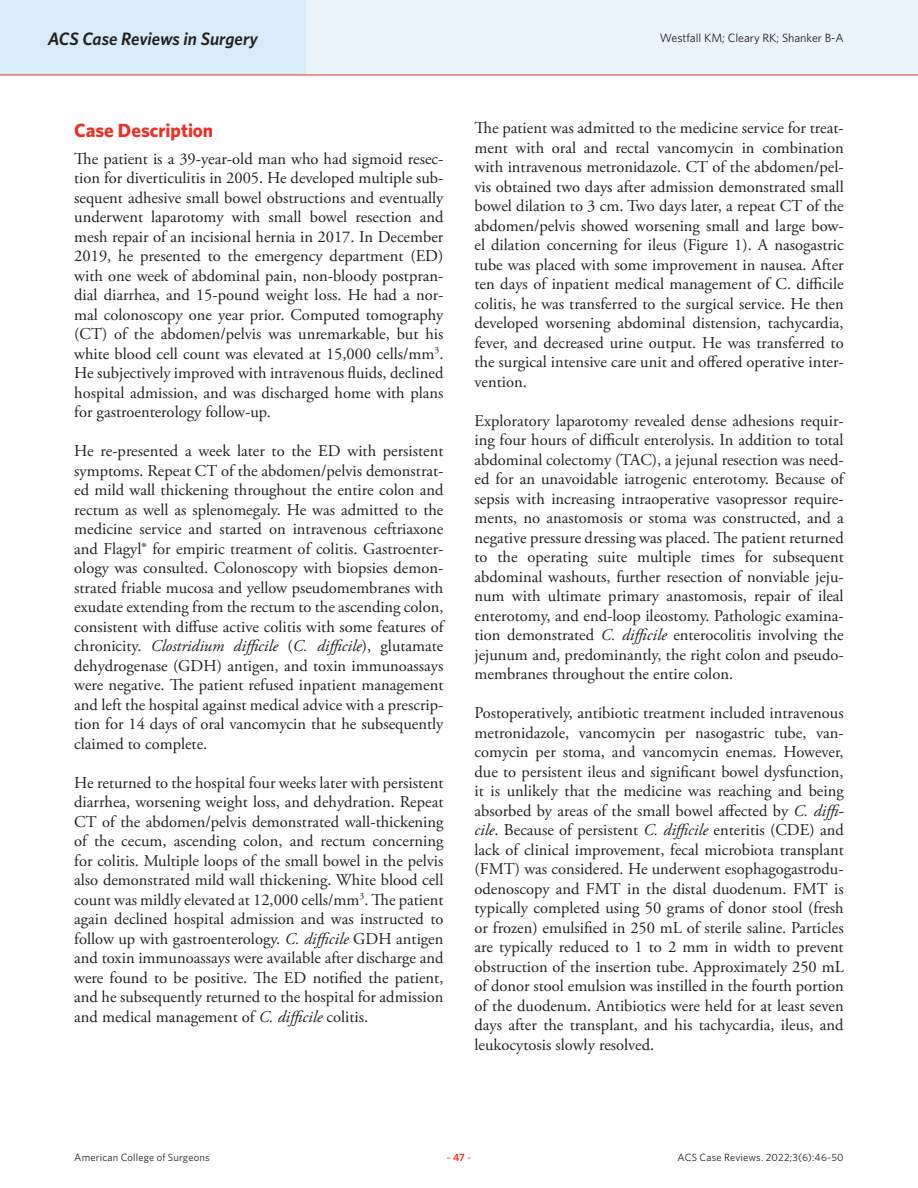
<style>
.page{position:relative;width:918px;height:1188px;background:#fff}
.page>*{position:absolute;margin:0;border:0;box-sizing:border-box;transform-origin:0 0}
.Article_Subhead{font:700 19.2px "Whitney";color:#ee2e22}
.t1{font:italic 600 18px "Whitney";letter-spacing:-.005em;color:#231f20}
.Article_Body_no_inde{font:16.5px/19.5px "Adobe Garamond Pro";color:#231f20;text-align:justify}
.t2{font:12px "Whitney";color:#231f20}
.t3{font:10.5px "Whitney";letter-spacing:.02em;color:#231f20}
.t4{font:10.5px "Whitney";color:#ee2e22}
.s1{font-style:italic}
.s2{font-weight:600}
</style>
<div class="page">
<div style="left:0;top:0;width:918px;height:75px;background:#eaf5fb"></div>
<div style="left:0;top:0;width:306px;height:75px;background:#d7ebf8"></div>
<hr style="left:0;top:75px;width:918px;height:1px;background:#ee2e22">
<p class="t1" style="left:48px;top:26px;width:212px">ACS Case Reviews in Surgery</p>
<p class="t2" style="left:660px;top:30px;width:185px">Westfall KM; Cleary RK; Shanker B-A</p>
<p class="Article_Subhead" style="left:74px;top:117px;width:140px">Case Description</p>
<p class="Article_Body_no_inde" style="left:74px;top:149px;width:371px">The patient is a 39-year-old man who had sigmoid resec&shy;tion for diverticulitis in 2005. He developed multiple sub&shy;sequent adhesive small bowel obstructions and eventually underwent laparotomy with small bowel resection and mesh repair of an incisional hernia in 2017. In December 2019, he presented to the emergency department (ED) with one week of abdominal pain, non-bloody postpran&shy;dial diarrhea, and 15-pound weight loss. He had a nor&shy;mal colonoscopy one year prior. Computed tomography (CT) of the abdomen/pelvis was unremarkable, but his white blood cell count was elevated at 15,000 cells/mm<sup>3</sup>.<br>He subjectively improved with intravenous fluids, declined hospital admission, and was discharged home with plans for gastroenterology follow-up.</p>
<p class="Article_Body_no_inde" style="left:74px;top:442px;width:371px">He re-presented a week later to the ED with persistent symptoms. Repeat CT of the abdomen/pelvis demonstrat&shy;ed mild wall thickening throughout the entire colon and rectum as well as splenomegaly. He was admitted to the medicine service and started on intravenous ceftriaxone and Flagyl® for empiric treatment of colitis. Gastroenter&shy;ology was consulted. Colonoscopy with biopsies demon&shy;strated friable mucosa and yellow pseudomembranes with exudate extending from the rectum to the ascending colon, consistent with diffuse active colitis with some features of chronicity. <span class="s1">Clostridium difficile</span> (<span class="s1">C. difficile</span>), glutamate dehydrogenase (GDH) antigen, and toxin immunoassays were negative. The patient refused inpatient management and left the hospital against medical advice with a prescrip&shy;tion for 14 days of oral vancomycin that he subsequently claimed to complete.</p>
<p class="Article_Body_no_inde" style="left:74px;top:773px;width:371px">He returned to the hospital four weeks later with persistent diarrhea, worsening weight loss, and dehydration. Repeat CT of the abdomen/pelvis demonstrated wall-thickening of the cecum, ascending colon, and rectum concerning for colitis. Multiple loops of the small bowel in the pelvis also demonstrated mild wall thickening. White blood cell count was mildly elevated at 12,000 cells/mm<sup>3</sup>. The patient again declined hospital admission and was instructed to follow up with gastroenterology. <span class="s1">C. difficile</span> GDH antigen and toxin immunoassays were available after discharge and were found to be positive. The ED notified the patient, and he subsequently returned to the hospital for admission and medical management of <span class="s1">C. difficile</span> colitis.</p>
<p class="Article_Body_no_inde" style="left:475px;top:119px;width:371px">The patient was admitted to the medicine service for treat&shy;ment with oral and rectal vancomycin in combination with intravenous metronidazole. CT of the abdomen/pel&shy;vis obtained two days after admission demonstrated small bowel dilation to 3 cm. Two days later, a repeat CT of the abdomen/pelvis showed worsening small and large bow&shy;el dilation concerning for ileus (Figure 1). A nasogastric tube was placed with some improvement in nausea. After ten days of inpatient medical management of C. difficile colitis, he was transferred to the surgical service. He then developed worsening abdominal distension, tachycardia, fever, and decreased urine output. He was transferred to the surgical intensive care unit and offered operative inter&shy;vention.</p>
<p class="Article_Body_no_inde" style="left:475px;top:412px;width:371px">Exploratory laparotomy revealed dense adhesions requir&shy;ing four hours of difficult enterolysis. In addition to total abdominal colectomy (TAC), a jejunal resection was need&shy;ed for an unavoidable iatrogenic enterotomy. Because of sepsis with increasing intraoperative vasopressor require&shy;ments, no anastomosis or stoma was constructed, and a negative pressure dressing was placed. The patient returned to the operating suite multiple times for subsequent abdominal washouts, further resection of nonviable jeju&shy;num with ultimate primary anastomosis, repair of ileal enterotomy, and end-loop ileostomy. Pathologic examina&shy;tion demonstrated <span class="s1">C. difficile</span> enterocolitis involving the jejunum and, predominantly, the right colon and pseudo&shy;membranes throughout the entire colon.</p>
<p class="Article_Body_no_inde" style="left:475px;top:704px;width:371px">Postoperatively, antibiotic treatment included intravenous metronidazole, vancomycin per nasogastric tube, van&shy;comycin per stoma, and vancomycin enemas. However, due to persistent ileus and significant bowel dysfunction, it is unlikely that the medicine was reaching and being absorbed by areas of the small bowel affected by <span class="s1">C. diffi&shy;cile</span>. Because of persistent <span class="s1">C. difficile</span> enteritis (CDE) and lack of clinical improvement, fecal microbiota transplant (FMT) was considered. He underwent esophagogastrodu&shy;odenoscopy and FMT in the distal duodenum. FMT is typically completed using 50 grams of donor stool (fresh or frozen) emulsified in 250 mL of sterile saline. Particles are typically reduced to 1 to 2 mm in width to prevent obstruction of the insertion tube. Approximately 250 mL of donor stool emulsion was instilled in the fourth portion of the duodenum. Antibiotics were held for at least seven days after the transplant, and his tachycardia, ileus, and leukocytosis slowly resolved.</p>
<p class="t3" style="left:74px;top:1150px;width:137px">American College of Surgeons</p>
<p class="t4" style="left:447px;top:1150px;width:26px">–<span class="s2">47</span>–</p>
<p class="t3" style="left:678px;top:1150px;width:168px">ACS Case Reviews. 2022;3(6):46-50</p>
</div>
